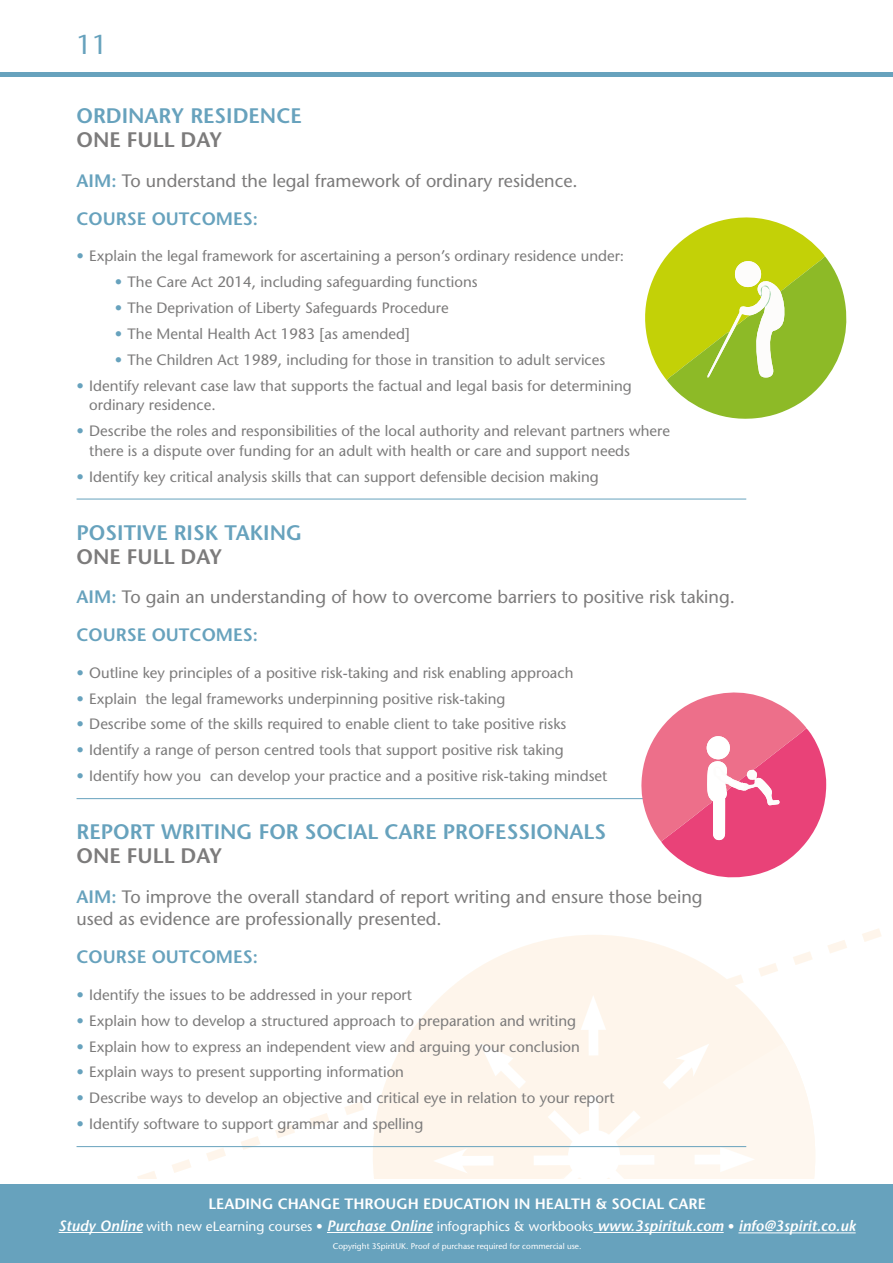
<style>
.page{position:relative;width:893px;height:1263px;background:#fff}
.page>*{position:absolute;margin:0;border:0;box-sizing:border-box;transform-origin:0 0}
.t1{font:500 27px "Stone Sans Std";color:#67a2bd}
.t2{font:600 21px "Stone Sans Std";color:#67a2bd}
.t3{font:600 21px "Stone Sans Std";color:#7c7b7b}
.t4{font:500 18px/38px "Stone Sans Std";color:#7c7b7b}
.t5{font:600 18px "Stone Sans Std";color:#67a2bd}
.t6{font:500 15px/19.5px "Stone Sans Std";color:#7c7b7b}
.t7{font:600 15px "Stone Sans Std";color:#fff}
.t8{font:500 13.5px "Stone Sans Std";color:#fff}
.t9{font:500 8.25px "Stone Sans Std";color:#fff}
.s1{font-weight:600;color:#67a2bd}
.s2{color:#67a2bd}
.s3{font-weight:600;font-style:italic;font-size:15px}
.s4{font-family:"Stone Sans";font-weight:600;font-style:italic;font-size:15px}
</style>
<div class="page">
<svg style="left:76px;top:928px;width:805px;height:251px"></svg>
<svg style="left:373px;top:935px;width:442px;height:244px"></svg>
<svg style="left:379px;top:1008px;width:436px;height:171px;fill:#fef7ef"></svg>
<svg style="left:433px;top:995px;width:322px;height:184px"></svg>
<div style="left:568px;top:1130px;width:52px;height:52px;background:#fff;border-radius:50%"></div>
<hr style="left:77px;top:499px;width:669px;height:1px;background:#67a2bd">
<hr style="left:77px;top:798px;width:669px;height:1px;background:#67a2bd">
<hr style="left:77px;top:1146px;width:669px;height:1px;background:#67a2bd">
<svg style="left:641px;top:692px;width:185px;height:186px"></svg>
<svg style="left:645px;top:217px;width:202px;height:202px"></svg>
<div style="left:0;top:1183px;width:893px;height:80px;background:#67a2bd"></div>
<hr style="left:59px;top:1232px;width:84px;height:1px;background:#fff">
<hr style="left:327px;top:1232px;width:106px;height:1px;background:#fff">
<hr style="left:593px;top:1232px;width:131px;height:1px;background:#fff">
<hr style="left:738px;top:1232px;width:118px;height:1px;background:#fff">
<hr style="left:0;top:72px;width:893px;height:4px;background:#67a2bd">
<h1 class="t1" style="left:77px;top:29px;width:32px">11</h1>
<h2 class="t2" style="left:77px;top:103px;width:227px">ORDINARY RESIDENCE</h2>
<h2 class="t3" style="left:77px;top:127px;width:147px">ONE FULL DAY</h2>
<p class="t4" style="left:77px;top:162px;width:503px"><span class="s1">AIM:</span> To understand the legal framework of ordinary residence.<br><span class="s1">COURSE OUTCOMES:</span></p>
<p class="t6" style="left:77px;top:247px;width:549px"><span class="s2">•</span> Explain the legal framework for ascertaining a person’s ordinary residence under:</p>
<p class="t6" style="left:115px;top:272px;width:364px"><span class="s2">•</span> The Care Act 2014, including safeguarding functions</p>
<p class="t6" style="left:115px;top:298px;width:335px"><span class="s2">•</span> The Deprivation of Liberty Safeguards Procedure</p>
<p class="t6" style="left:115px;top:324px;width:297px"><span class="s2">•</span> The Mental Health Act 1983 [as amended]</p>
<p class="t6" style="left:115px;top:350px;width:492px"><span class="s2">•</span> The Children Act 1989, including for those in transition to adult services</p>
<p class="t6" style="left:89px;top:376px;width:544px;text-indent:-13px"><span class="s2">•</span> Identify relevant case law that supports the factual and legal basis for determining ordinary residence.</p>
<p class="t6" style="left:89px;top:421px;width:582px;text-indent:-13px"><span class="s2">•</span> Describe the roles and responsibilities of the local authority and relevant partners where there is a dispute over funding for an adult with health or care and support needs</p>
<p class="t6" style="left:77px;top:467px;width:524px"><span class="s2">•</span> Identify key critical analysis skills that can support defensible decision making</p>
<h2 class="t2" style="left:77px;top:520px;width:227px">POSITIVE RISK TAKING</h2>
<h2 class="t3" style="left:77px;top:544px;width:147px">ONE FULL DAY</h2>
<p class="t4" style="left:77px;top:578px;width:660px"><span class="s1">AIM:</span> To gain an understanding of how to overcome barriers to positive risk taking.<br><span class="s1">COURSE OUTCOMES:</span></p>
<p class="t6" style="left:77px;top:663px;width:498px"><span class="s2">•</span> Outline key principles of a positive risk-taking and risk enabling approach</p>
<p class="t6" style="left:77px;top:689px;width:430px"><span class="s2">•</span> Explain the legal frameworks underpinning positive risk-taking</p>
<p class="t6" style="left:77px;top:714px;width:491px"><span class="s2">•</span> Describe some of the skills required to enable client to take positive risks</p>
<p class="t6" style="left:77px;top:740px;width:489px"><span class="s2">•</span> Identify a range of person centred tools that support positive risk taking</p>
<p class="t6" style="left:77px;top:766px;width:532px"><span class="s2">•</span> Identify how you can develop your practice and a positive risk-taking mindset</p>
<h2 class="t2" style="left:77px;top:819px;width:531px">REPORT WRITING FOR SOCIAL CARE PROFESSIONALS</h2>
<h2 class="t3" style="left:77px;top:843px;width:147px">ONE FULL DAY</h2>
<p class="t4" style="left:77px;top:885px;width:628px;line-height:22.5px"><span class="s1">AIM:</span> To improve the overall standard of report writing and ensure those being used as evidence are professionally presented.</p>
<p class="t5" style="left:77px;top:946px;width:183px">COURSE OUTCOMES:</p>
<p class="t6" style="left:77px;top:985px;width:337px"><span class="s2">•</span> Identify the issues to be addressed in your report</p>
<p class="t6" style="left:77px;top:1011px;width:501px"><span class="s2">•</span> Explain how to develop a structured approach to preparation and writing</p>
<p class="t6" style="left:77px;top:1036px;width:505px"><span class="s2">•</span> Explain how to express an independent view and arguing your conclusion</p>
<p class="t6" style="left:77px;top:1062px;width:329px"><span class="s2">•</span> Explain ways to present supporting information</p>
<p class="t6" style="left:77px;top:1088px;width:540px"><span class="s2">•</span> Describe ways to develop an objective and critical eye in relation to your report</p>
<p class="t6" style="left:77px;top:1114px;width:348px"><span class="s2">•</span> Identify software to support grammar and spelling</p>
<p class="t7" style="left:208px;top:1195px;width:499px">LEADING CHANGE THROUGH EDUCATION IN HEALTH &amp; SOCIAL CARE</p>
<p class="t8" style="left:59px;top:1218px;width:799px"><span class="s3">Study Online</span> with new eLearning courses • <span class="s3">Purchase Online</span> infographics &amp; workbooks <span class="s3">www.3spirituk.com</span> • <span class="s4">info@3spirit.co.uk</span></p>
<p class="t9" style="left:333px;top:1241px;width:250px">Copyright 3SpiritUK. Proof of purchase required for commercial use.</p>
</div>
